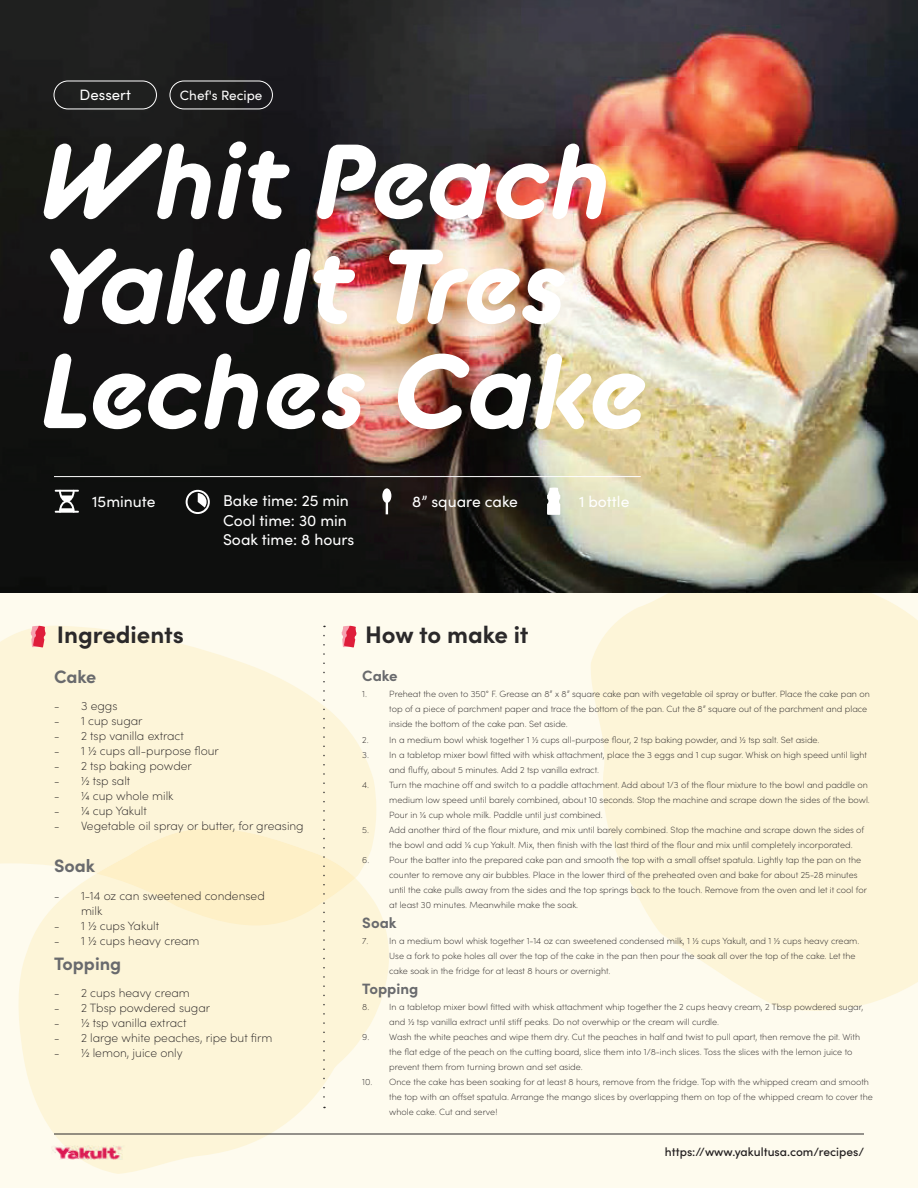
<style>
.page{position:relative;width:918px;height:1188px;background:#fefbee}
.page>*{position:absolute;margin:0;border:0;box-sizing:border-box;transform-origin:0 0}
.t1{font:italic 700 105px/105px "BC Alphapipe RB";color:#fff}
.t2{font:700 24px "Sofia Pro";color:#2b292a}
.t3{font:700 18px "Sofia Pro";color:#696a6d}
.t4{font:15.6px/19.5px "Sofia Pro";color:#fff}
.t5{font:700 15px "Sofia Pro";color:#696a6d}
.t6{font:15px "Sofia Pro";color:#fff}
.t7{font:13.5px "Sofia Pro";color:#fff}
.t8{font:200 12px/15px "Sofia Pro";color:#231f20}
.t9{font:500 12px "Sofia Pro";color:#231f20}
.t10{font:200 9px/15px "Sofia Pro";color:#231f20}
</style>
<div class="page">
<svg style="left:591px;top:593px;width:327px;height:418px;background:#fdf5db"></svg>
<svg style="left:18px;top:878px;width:372px;height:296px;fill:#fdf5d8"></svg>
<svg style="left:0;top:626px;width:376px;height:252px;fill:#fdf5d9"></svg>
<img style="left:0;top:0;width:918px;height:593px">
<hr style="left:54px;top:1134px;width:810px;height:1px;background:#2b292a">
<div style="left:54px;top:81px;width:103px;height:28px;border:1px solid #fff;border-radius:14px"></div>
<div style="left:170px;top:81px;width:103px;height:28px;border:1px solid #fff;border-radius:14px"></div>
<img style="left:51px;top:1145px;width:13px;height:15px">
<img style="left:64px;top:1145px;width:63px;height:15px">
<svg style="left:96px;top:626px;width:261px;height:482px;background:#fdf4d7"></svg>
<svg style="left:31px;top:626px;width:15px;height:21px"></svg>
<svg style="left:186px;top:490px;width:24px;height:24px"></svg>
<hr style="left:55px;top:490px;width:24px;height:2px;background:#fff">
<hr style="left:55px;top:511px;width:24px;height:2px;background:#fff">
<svg style="left:59px;top:491px;width:16px;height:22px"></svg>
<svg style="left:382px;top:488px;width:9px;height:26px"></svg>
<svg style="left:547px;top:488px;width:13px;height:27px"></svg>
<hr style="left:54px;top:476px;width:587px;height:1px;background:#fff">
<h3 class="t6" style="left:80px;top:86px;width:53px">Dessert</h3>
<h3 class="t7" style="left:180px;top:87px;width:84px">Chef's Recipe</h3>
<h1 class="t1" style="left:40px;top:129px;width:607px">Whit Peach<br>Yakult Tres<br>Leches Cake</h1>
<h3 class="t4" style="left:223px;top:491px;width:133px">Bake time: 25 min<br>Cool time: 30 min<br>Soak time: 8 hours</h3>
<h3 class="t4" style="left:92px;top:492px;width:65px">15minute</h3>
<h3 class="t4" style="left:412px;top:492px;width:107px">8” square cake</h3>
<h3 class="t4" style="left:579px;top:492px;width:52px">1 bottle</h3>
<h2 class="t2" style="left:57px;top:626px;width:129px">Ingredients</h2>
<h2 class="t2" style="left:365px;top:626px;width:165px">How to make it</h2>
<h3 class="t3" style="left:54px;top:670px;width:44px">Cake</h3>
<h3 class="t8" style="left:54px;top:700px;width:65px">- 3 eggs</h3>
<h3 class="t8" style="left:54px;top:715px;width:90px">- 1 cup sugar</h3>
<h3 class="t8" style="left:54px;top:730px;width:131px">- 2 tsp vanilla extract</h3>
<h3 class="t8" style="left:54px;top:745px;width:167px">- 1 ½ cups all-purpose flour</h3>
<h3 class="t8" style="left:54px;top:760px;width:140px">- 2 tsp baking powder</h3>
<h3 class="t8" style="left:54px;top:775px;width:78px">- ½ tsp salt</h3>
<h3 class="t8" style="left:54px;top:790px;width:121px">- ¼ cup whole milk</h3>
<h3 class="t8" style="left:54px;top:805px;width:94px">- ¼ cup Yakult</h3>
<h3 class="t8" style="left:54px;top:820px;width:251px">- Vegetable oil spray or butter, for greasing</h3>
<h3 class="t3" style="left:54px;top:859px;width:43px">Soak</h3>
<h3 class="t8" style="left:81px;top:890px;width:185px;text-indent:-27px">- 1-14 oz can sweetened condensed milk</h3>
<h3 class="t8" style="left:54px;top:920px;width:107px">- 1 ½ cups Yakult</h3>
<h3 class="t8" style="left:54px;top:935px;width:147px">- 1 ½ cups heavy cream</h3>
<h3 class="t3" style="left:54px;top:957px;width:69px">Topping</h3>
<h3 class="t8" style="left:54px;top:987px;width:137px">- 2 cups heavy cream</h3>
<h3 class="t8" style="left:54px;top:1002px;width:158px">- 2 Tbsp powdered sugar</h3>
<h3 class="t8" style="left:54px;top:1017px;width:134px">- ½ tsp vanilla extract</h3>
<h3 class="t8" style="left:54px;top:1032px;width:220px">- 2 large white peaches, ripe but firm</h3>
<h3 class="t8" style="left:54px;top:1047px;width:130px">- ½ lemon, juice only</h3>
<h3 class="t5" style="left:362px;top:670px;width:37px">Cake</h3>
<p class="t10" style="left:362px;top:688px;width:6px">1.</p>
<p class="t10" style="left:389px;top:688px;width:482px">Preheat the oven to 350° F. Grease an 8” x 8” square cake pan with vegetable oil spray or butter. Place the cake pan on top of a piece of parchment paper and trace the bottom of the pan. Cut the 8” square out of the parchment and place inside the bottom of the cake pan. Set aside.</p>
<p class="t10" style="left:362px;top:733px;width:459px">2. In a medium bowl whisk together 1 ½ cups all-purpose flour, 2 tsp baking powder, and ½ tsp salt. Set aside.</p>
<p class="t10" style="left:389px;top:748px;width:479px;text-indent:-27px">3. In a tabletop mixer bowl fitted with whisk attachment, place the 3 eggs and 1 cup sugar. Whisk on high speed until light and fluffy, about 5 minutes. Add 2 tsp vanilla extract.</p>
<p class="t10" style="left:389px;top:778px;width:482px;text-indent:-27px">4. Turn the machine off and switch to a paddle attachment. Add about 1/3 of the flour mixture to the bowl and paddle on medium low speed until barely combined, about 10 seconds. Stop the machine and scrape down the sides of the bowl.<br>Pour in ¼ cup whole milk. Paddle until just combined.</p>
<p class="t10" style="left:389px;top:823px;width:476px;text-indent:-27px">5. Add another third of the flour mixture, and mix until barely combined. Stop the machine and scrape down the sides of the bowl and add ¼ cup Yakult. Mix, then finish with the last third of the flour and mix until completely incorporated.</p>
<p class="t10" style="left:389px;top:853px;width:479px;text-indent:-27px">6. Pour the batter into the prepared cake pan and smooth the top with a small offset spatula. Lightly tap the pan on the counter to remove any air bubbles. Place in the lower third of the preheated oven and bake for about 25-28 minutes until the cake pulls away from the sides and the top springs back to the touch. Remove from the oven and let it cool for at least 30 minutes. Meanwhile make the soak.</p>
<p class="t10" style="left:389px;top:934px;width:472px;text-indent:-27px">7. In a medium bowl whisk together 1-14 oz can sweetened condensed milk, 1 ½ cups Yakult, and 1 ½ cups heavy cream.<br>Use a fork to poke holes all over the top of the cake in the pan then pour the soak all over the top of the cake. Let the cake soak in the fridge for at least 8 hours or overnight.</p>
<p class="t10" style="left:389px;top:1000px;width:476px;text-indent:-27px">8. In a tabletop mixer bowl fitted with whisk attachment whip together the 2 cups heavy cream, 2 Tbsp powdered sugar, and ½ tsp vanilla extract until stiff peaks. Do not overwhip or the cream will curdle.</p>
<p class="t10" style="left:389px;top:1030px;width:472px;text-indent:-27px">9. Wash the white peaches and wipe them dry. Cut the peaches in half and twist to pull apart, then remove the pit. With the flat edge of the peach on the cutting board, slice them into 1/8-inch slices. Toss the slices with the lemon juice to prevent them from turning brown and set aside.</p>
<p class="t10" style="left:389px;top:1075px;width:485px;text-indent:-27px">10. Once the cake has been soaking for at least 8 hours, remove from the fridge. Top with the whipped cream and smooth the top with an offset spatula. Arrange the mango slices by overlapping them on top of the whipped cream to cover the whole cake. Cut and serve!</p>
<h3 class="t5" style="left:362px;top:917px;width:36px">Soak</h3>
<h3 class="t5" style="left:362px;top:984px;width:58px">Topping</h3>
<h3 class="t9" style="left:665px;top:1145px;width:201px">https://www.yakultusa.com/recipes/</h3>
</div>
